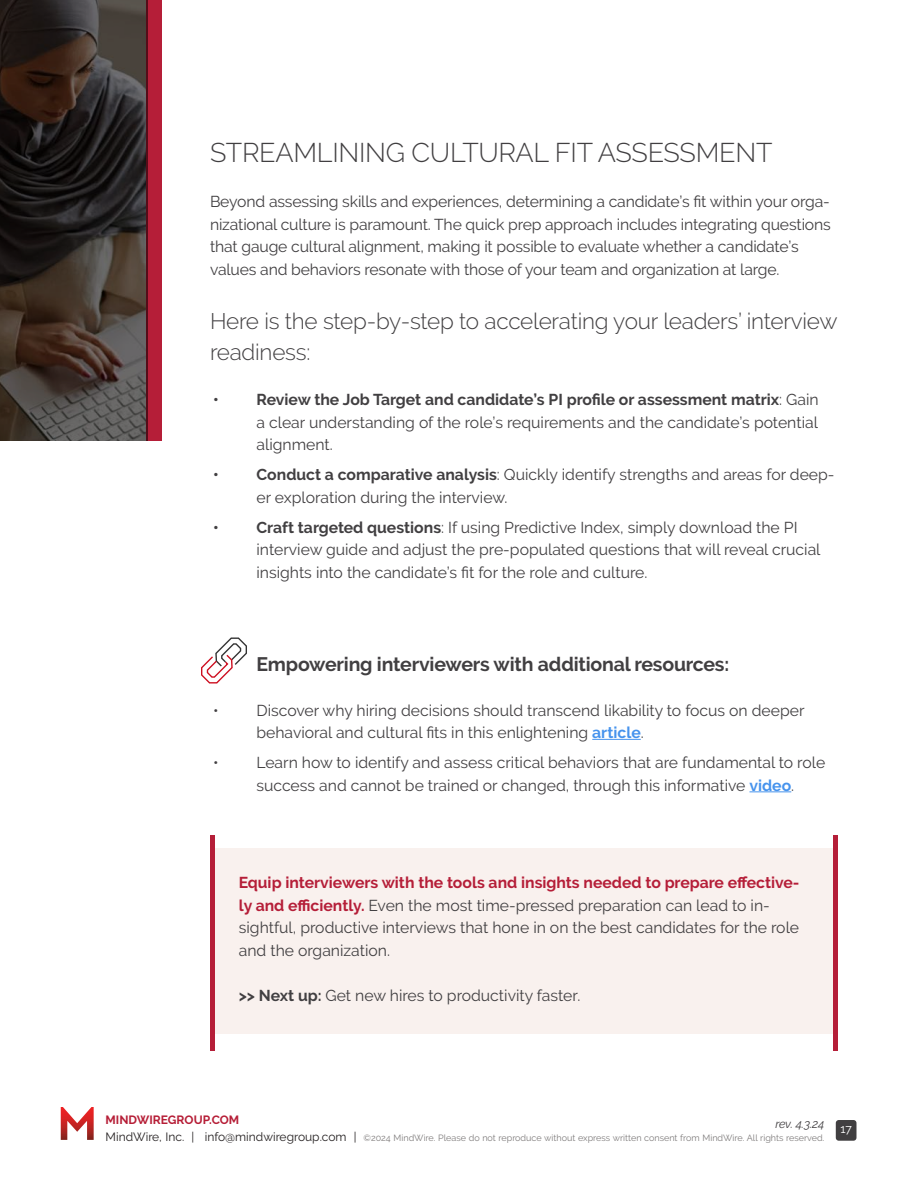
<style>
.page{position:relative;width:918px;height:1188px;background:#fff}
.page>*{position:absolute;margin:0;border:0;box-sizing:border-box;transform-origin:0 0}
.t1{font:300 27px "Raleway";letter-spacing:-.01em;color:#413f41}
.t2{font:300 22.5px/31.5px "Raleway";letter-spacing:-.01em;color:#413f41}
.t3{font:700 19.5px "Raleway";letter-spacing:-.01em;color:#413f41}
.t4{font:15.75px/22.5px "Raleway";color:#413f41}
.t5{font:700 12px "Raleway";color:#b61e37}
.t6{font:italic 12px "Raleway";color:#413f41}
.t7{font:12px "Raleway";color:#fff}
.t8{font:9px "Raleway";color:#7f7c7c}
.s1{font-weight:700}
.s2{font-weight:700;color:#4693ed}
.s3{font-weight:700;color:#b51e38}
.s4{font-size:12px;color:#231f20}
</style>
<div class="page">
<svg style="left:61px;top:1107px;width:33px;height:33px"></svg>
<div style="left:836px;top:1120px;width:21px;height:21px;background:#413f41;border-radius:3px"></div>
<hr style="left:592px;top:739px;width:49px;height:1px;background:#4693ed">
<hr style="left:749px;top:791px;width:42px;height:1px;background:#4693ed">
<svg style="left:201px;top:638px;width:46px;height:46px"></svg>
<div style="left:146px;top:0;width:16px;height:441px;background:#b51e38"></div>
<div style="left:210px;top:848px;width:627px;height:186px;background:#f9f1ee"></div>
<hr style="left:210px;top:836px;width:4px;height:216px;background:#b51e38">
<hr style="left:834px;top:836px;width:4px;height:216px;background:#b51e38">
<svg style="left:0;top:0;width:148px;height:441px;background:#372f2b"></svg>
<p class="t1" style="left:210px;top:137px;width:564px">STREAMLINING CULTURAL FIT ASSESSMENT</p>
<p class="t4" style="left:210px;top:190px;width:622px">Beyond assessing skills and experiences, determining a candidate’s fit within your orga&shy;nizational culture is paramount. The quick prep approach includes integrating questions that gauge cultural alignment, making it possible to evaluate whether a candidate’s values and behaviors resonate with those of your team and organization at large.</p>
<p class="t2" style="left:210px;top:305px;width:629px">Here is the step-by-step to accelerating your leaders’ interview readiness:</p>
<p class="t4" style="left:256px;top:388px;width:564px;text-align:justify;text-indent:-44px"><span class="s1">• Review the Job Target and candidate’s PI profile or assessment matrix</span>: Gain a clear understanding of the role’s requirements and the candidate’s potential alignment.</p>
<p class="t4" style="left:256px;top:463px;width:580px;text-indent:-44px"><span class="s1">• Conduct a comparative analysis</span>: Quickly identify strengths and areas for deep&shy;er exploration during the interview.</p>
<p class="t4" style="left:256px;top:516px;width:566px;text-indent:-44px"><span class="s1">• Craft targeted questions</span>: If using Predictive Index, simply download the PI interview guide and adjust the pre-populated questions that will reveal crucial insights into the candidate’s fit for the role and culture.</p>
<p class="t3" style="left:256px;top:653px;width:474px">Empowering interviewers with additional resources:</p>
<p class="t4" style="left:213px;top:699px;width:7px">•</p>
<p class="t4" style="left:256px;top:699px;width:550px">Discover why hiring decisions should transcend likability to focus on deeper behavioral and cultural fits in this enlightening <span class="s2">article</span>.</p>
<p class="t4" style="left:213px;top:751px;width:7px">•</p>
<p class="t4" style="left:256px;top:751px;width:570px">Learn how to identify and assess critical behaviors that are fundamental to role success and cannot be trained or changed, through this informative <span class="s2">video</span>.</p>
<p class="t4" style="left:239px;top:871px;width:562px"><span class="s3">Equip interviewers with the tools and insights needed to prepare effective&shy;ly and efficiently.</span> Even the most time-pressed preparation can lead to in&shy;sightful, productive interviews that hone in on the best candidates for the role and the organization.</p>
<p class="t4" style="left:239px;top:984px;width:343px"><span class="s1">&gt;&gt; Next up:</span> Get new hires to productivity faster.</p>
<p class="t5" style="left:106px;top:1113px;width:135px">MINDWIREGROUP.COM</p>
<p class="t8" style="left:106px;top:1132px;width:720px"><span class="s4">MindWire, Inc. | info@mindwiregroup.com |</span> ©2024 MindWire. Please do not reproduce without express written consent from MindWire. All rights reserved.</p>
<p class="t6" style="left:775px;top:1117px;width:51px">rev. 4.3.24</p>
<p class="t7" style="left:840px;top:1122px;width:13px">17</p>
</div>
